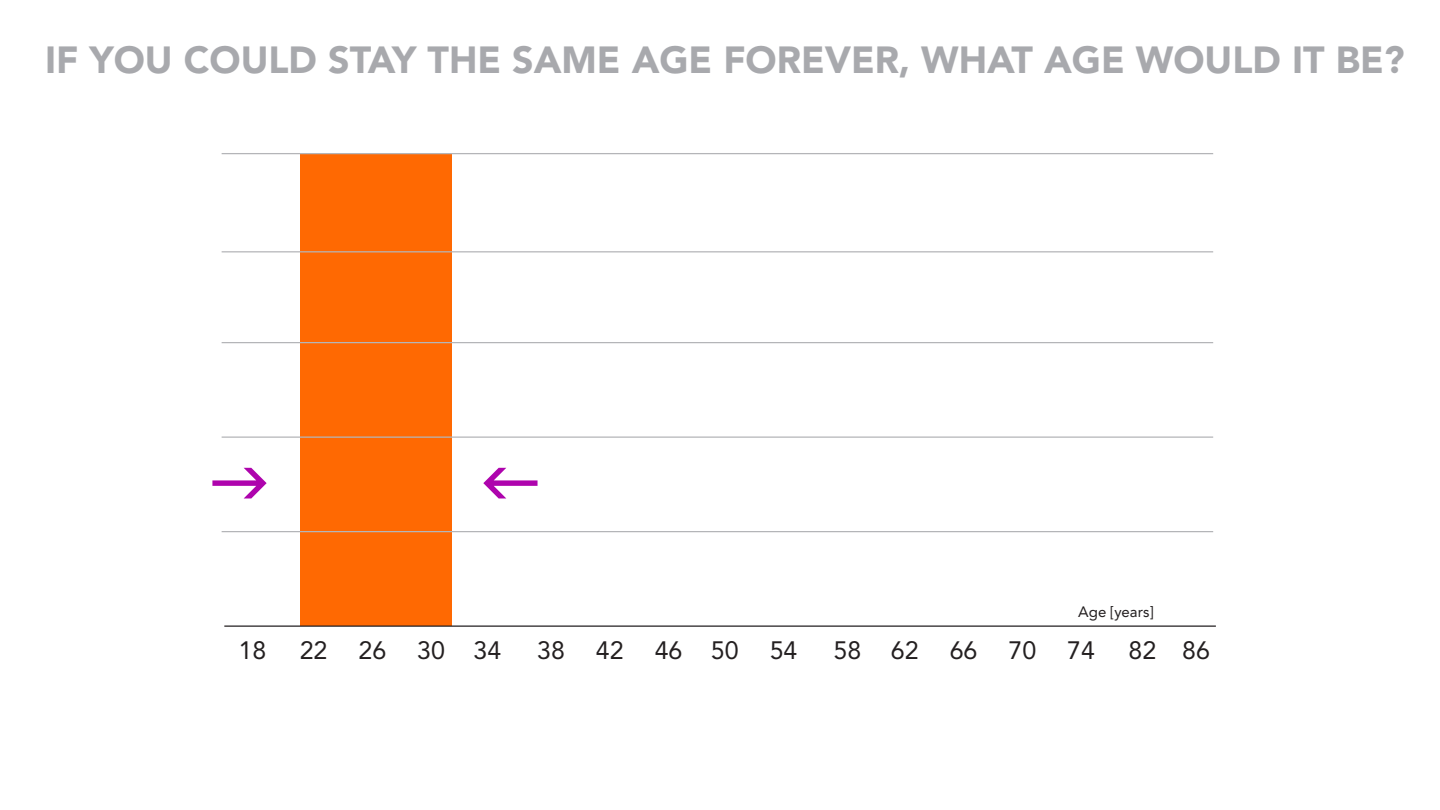
<style>
.page{position:relative;width:1440px;height:810px;background:#fff}
.page>*{position:absolute;margin:0;border:0;box-sizing:border-box;transform-origin:0 0}
.Heading_2{font:900 37.5px "Avenir LT Std";color:#a8a9ad}
.Box{font:25px "Avenir LT Std";color:#231f20}
.Box-2{font:15px "Avenir LT Std";color:#231f20}
</style>
<div class="page">
<div style="left:301px;top:153px;width:151px;height:472px;background:#ff6902"></div>
<hr style="left:222px;top:531px;width:991px;height:1px;background:#b4b5b8">
<hr style="left:222px;top:437px;width:991px;height:1px;background:#b4b5b8">
<hr style="left:222px;top:342px;width:991px;height:1px;background:#b4b5b8">
<hr style="left:222px;top:251px;width:991px;height:1px;background:#b4b5b8">
<hr style="left:222px;top:153px;width:991px;height:1px;background:#b4b5b8">
<hr style="left:224px;top:625px;width:992px;height:2px;background:#231f20">
<p class="Heading_2" style="left:45px;top:38px;width:1361px">IF YOU COULD STAY THE SAME AGE FOREVER, WHAT AGE WOULD IT BE?</p>
<p class="Box-2" style="left:1078px;top:603px;width:77px">Age [years]</p>
<p class="Box" style="left:238px;top:635px;width:29px">18</p>
<p class="Box" style="left:300px;top:635px;width:203px">22 26 30 34</p>
<p class="Box" style="left:537px;top:635px;width:262px">38 42 46 50 54</p>
<p class="Box" style="left:833px;top:635px;width:263px">58 62 66 70 74</p>
<p class="Box" style="left:1128px;top:635px;width:83px">82 86</p>
</div>
